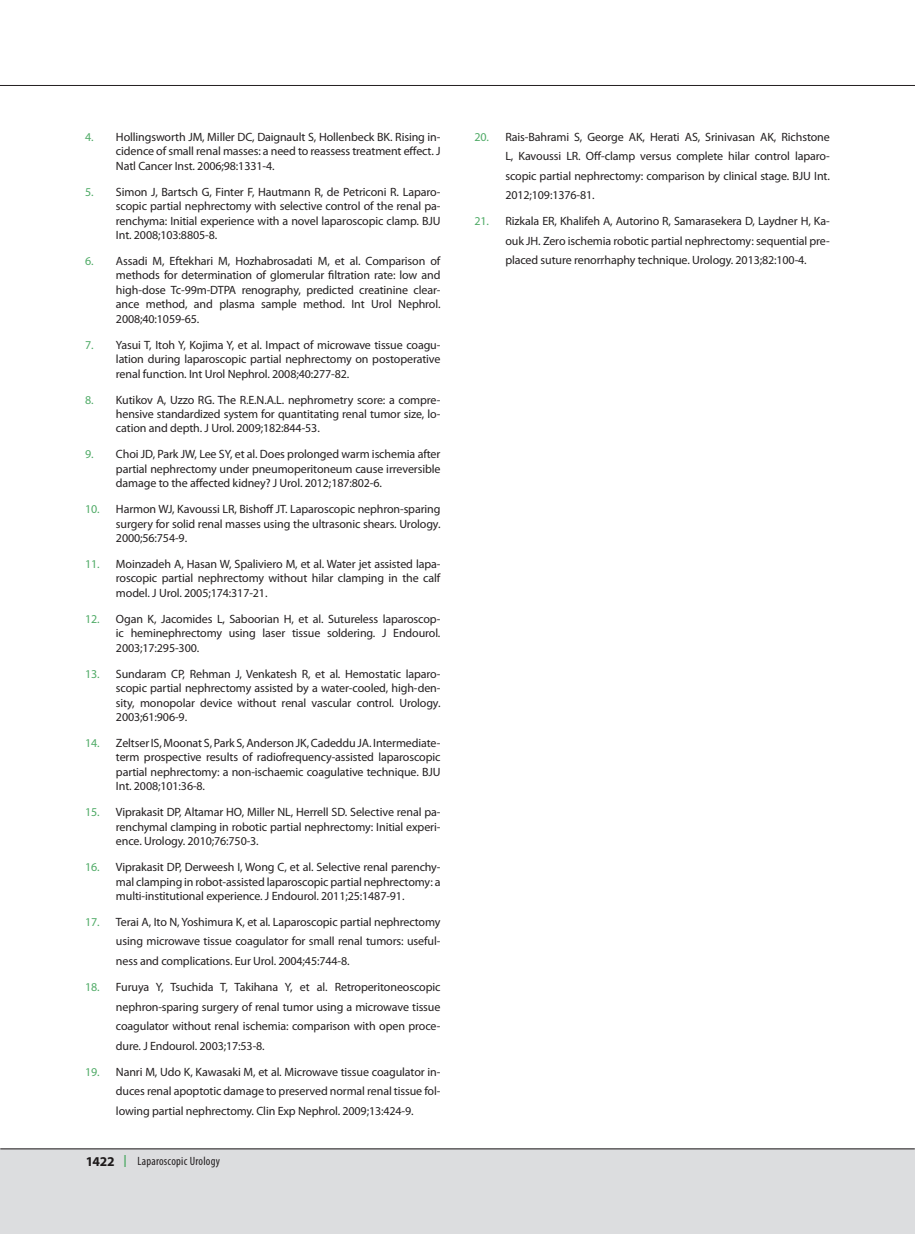
<style>
.page{position:relative;width:915px;height:1234px;background:#fff}
.page>*{position:absolute;margin:0;border:0;box-sizing:border-box;transform-origin:0 0}
.t1{font:700 13.5px "Myriad Pro";color:#231f20}
.t2{font:12px/14.4px "Myriad Pro";letter-spacing:-.01em;color:#231f20;text-align:justify}
.t3{font:condensed 12px "Myriad Pro";letter-spacing:.02em;color:#231f20}
.s1{color:#4faa66}
.s2{font-size:12px;color:#4faa66}
</style>
<div class="page">
<div style="left:0;top:1148px;width:914px;height:85px;background:#dcdddf"></div>
<hr style="left:0;top:1148px;width:914px;height:1px;background:#231f20">
<hr style="left:0;top:85px;width:914px;height:1px;background:#231f20">
<p class="t2" style="left:116px;top:129px;width:326px;text-indent:-31px"><span class="s1">4.</span> Hollingsworth JM, Miller DC, Daignault S, Hollenbeck BK. Rising in&shy;cidence of small renal masses: a need to reassess treatment effect. J Natl Cancer Inst. 2006;98:1331-4.</p>
<p class="t2" style="left:116px;top:184px;width:326px;text-indent:-31px"><span class="s1">5.</span> Simon J, Bartsch G, Finter F, Hautmann R, de Petriconi R. Laparo&shy;scopic partial nephrectomy with selective control of the renal pa&shy;renchyma: Initial experience with a novel laparoscopic clamp. BJU Int. 2008;103:8805-8.</p>
<p class="t2" style="left:116px;top:253px;width:326px;text-indent:-31px"><span class="s1">6.</span> Assadi M, Eftekhari M, Hozhabrosadati M, et al. Comparison of methods for determination of glomerular filtration rate: low and high-dose Tc-99m-DTPA renography, predicted creatinine clear&shy;ance method, and plasma sample method. Int Urol Nephrol.<br>2008;40:1059-65.</p>
<p class="t2" style="left:116px;top:337px;width:326px;text-indent:-31px"><span class="s1">7.</span> Yasui T, Itoh Y, Kojima Y, et al. Impact of microwave tissue coagu&shy;lation during laparoscopic partial nephrectomy on postoperative renal function. Int Urol Nephrol. 2008;40:277-82.</p>
<p class="t2" style="left:116px;top:392px;width:326px;text-indent:-31px"><span class="s1">8.</span> Kutikov A, Uzzo RG. The R.E.N.A.L. nephrometry score: a compre&shy;hensive standardized system for quantitating renal tumor size, lo&shy;cation and depth. J Urol. 2009;182:844-53.</p>
<p class="t2" style="left:116px;top:447px;width:326px;text-indent:-31px"><span class="s1">9.</span> Choi JD, Park JW, Lee SY, et al. Does prolonged warm ischemia after partial nephrectomy under pneumoperitoneum cause irreversible damage to the affected kidney? J Urol. 2012;187:802-6.</p>
<p class="t2" style="left:116px;top:501px;width:326px;text-indent:-31px"><span class="s1">10.</span> Harmon WJ, Kavoussi LR, Bishoff JT. Laparoscopic nephron-sparing surgery for solid renal masses using the ultrasonic shears. Urology.<br>2000;56:754-9.</p>
<p class="t2" style="left:116px;top:556px;width:326px;text-indent:-31px"><span class="s1">11.</span> Moinzadeh A, Hasan W, Spaliviero M, et al. Water jet assisted lapa&shy;roscopic partial nephrectomy without hilar clamping in the calf model. J Urol. 2005;174:317-21.</p>
<p class="t2" style="left:116px;top:611px;width:326px;text-indent:-31px"><span class="s1">12.</span> Ogan K, Jacomides L, Saboorian H, et al. Sutureless laparoscop&shy;ic heminephrectomy using laser tissue soldering. J Endourol.<br>2003;17:295-300.</p>
<p class="t2" style="left:116px;top:666px;width:326px;text-indent:-31px"><span class="s1">13.</span> Sundaram CP, Rehman J, Venkatesh R, et al. Hemostatic laparo&shy;scopic partial nephrectomy assisted by a water-cooled, high-den&shy;sity, monopolar device without renal vascular control. Urology.<br>2003;61:906-9.</p>
<p class="t2" style="left:116px;top:735px;width:326px;text-indent:-31px"><span class="s1">14.</span> Zeltser IS, Moonat S, Park S, Anderson JK, Cadeddu JA. Intermediate&shy;term prospective results of radiofrequency-assisted laparoscopic partial nephrectomy: a non-ischaemic coagulative technique. BJU Int. 2008;101:36-8.</p>
<p class="t2" style="left:116px;top:804px;width:326px;text-indent:-31px"><span class="s1">15.</span> Viprakasit DP, Altamar HO, Miller NL, Herrell SD. Selective renal pa&shy;renchymal clamping in robotic partial nephrectomy: Initial experi&shy;ence. Urology. 2010;76:750-3.</p>
<p class="t2" style="left:116px;top:859px;width:326px;text-indent:-31px"><span class="s1">16.</span> Viprakasit DP, Derweesh I, Wong C, et al. Selective renal parenchy&shy;mal clamping in robot-assisted laparoscopic partial nephrectomy: a multi-institutional experience. J Endourol. 2011;25:1487-91.</p>
<p class="t2" style="left:116px;top:911px;width:326px;line-height:19.5px;text-indent:-31px"><span class="s1">17.</span> Terai A, Ito N, Yoshimura K, et al. Laparoscopic partial nephrectomy using microwave tissue coagulator for small renal tumors: useful&shy;ness and complications. Eur Urol. 2004;45:744-8.</p>
<p class="t2" style="left:116px;top:976px;width:326px;line-height:19.5px;text-indent:-31px"><span class="s1">18.</span> Furuya Y, Tsuchida T, Takihana Y, et al. Retroperitoneoscopic nephron-sparing surgery of renal tumor using a microwave tissue coagulator without renal ischemia: comparison with open proce&shy;dure. J Endourol. 2003;17:53-8.</p>
<p class="t2" style="left:116px;top:1061px;width:326px;line-height:19.5px;text-indent:-31px"><span class="s1">19.</span> Nanri M, Udo K, Kawasaki M, et al. Microwave tissue coagulator in&shy;duces renal apoptotic damage to preserved normal renal tissue fol&shy;lowing partial nephrectomy. Clin Exp Nephrol. 2009;13:424-9.</p>
<p class="t1" style="left:85px;top:1152px;width:43px">1422 <span class="s2">|</span></p>
<p class="t3" style="left:137px;top:1153px;width:84px">Laparoscopic Urology</p>
<p class="t2" style="left:505px;top:127px;width:326px;line-height:19.5px;text-indent:-31px"><span class="s1">20.</span> Rais-Bahrami S, George AK, Herati AS, Srinivasan AK, Richstone L, Kavoussi LR. Off-clamp versus complete hilar control laparo&shy;scopic partial nephrectomy: comparison by clinical stage. BJU Int.<br>2012;109:1376-81.</p>
<p class="t2" style="left:505px;top:211px;width:326px;line-height:19.5px;text-indent:-31px"><span class="s1">21.</span> Rizkala ER, Khalifeh A, Autorino R, Samarasekera D, Laydner H, Ka&shy;ouk JH. Zero ischemia robotic partial nephrectomy: sequential pre&shy;placed suture renorrhaphy technique. Urology. 2013;82:100-4.</p>
</div>
